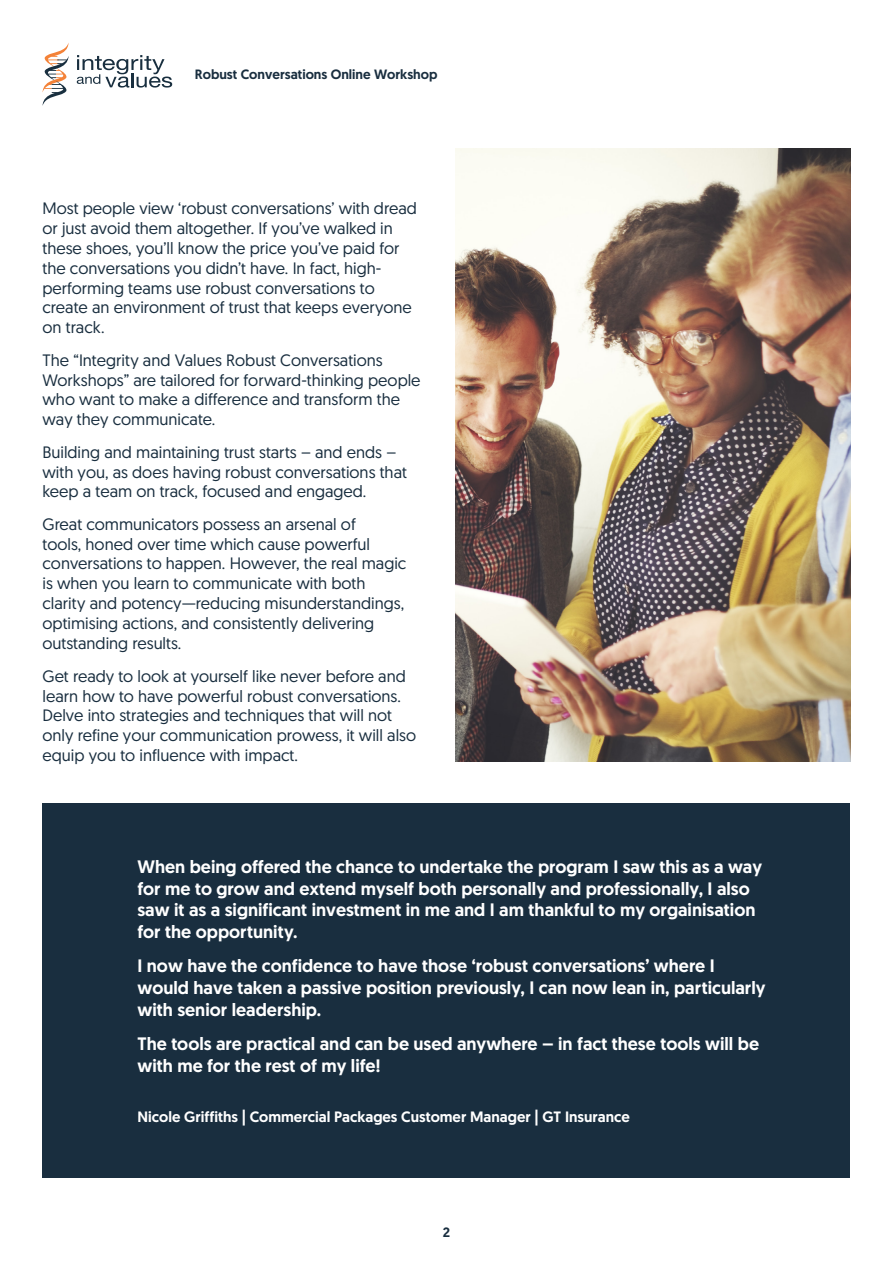
<style>
.page{position:relative;width:893px;height:1263px;background:#fff}
.page>*{position:absolute;margin:0;border:0;box-sizing:border-box;transform-origin:0 0}
.Bold_Text_-_White{font:500 18px/21.6px "Geomanist";color:#fff}
.Body{font:16.5px/19.8px "Geomanist";color:#192e3f}
.Bold_Text_-_White-2{font:500 15px "Geomanist";color:#fff}
.Small_Text{font:500 13.5px "Geomanist";color:#192e3f}
</style>
<div class="page">
<svg style="left:43px;top:43px;width:26px;height:62px"></svg>
<svg style="left:77px;top:55px;width:95px;height:33px"></svg>
<img style="left:455px;top:149px;width:395px;height:612px">
<div style="left:43px;top:804px;width:807px;height:374px;background:#192e3f"></div>
<p class="Small_Text" style="left:195px;top:66px;width:244px">Robust Conversations Online Workshop</p>
<p class="Body" style="left:43px;top:198px;width:376px">Most people view ‘robust conversations’ with dread or just avoid them altogether. If you’ve walked in these shoes, you’ll know the price you’ve paid for the conversations you didn’t have. In fact, high&shy;performing teams use robust conversations to create an environment of trust that keeps everyone on track.</p>
<p class="Body" style="left:43px;top:350px;width:380px">The “Integrity and Values Robust Conversations Workshops” are tailored for forward-thinking people who want to make a difference and transform the way they communicate.</p>
<p class="Body" style="left:43px;top:441px;width:366px">Building and maintaining trust starts – and ends – with you, as does having robust conversations that keep a team on track, focused and engaged.</p>
<p class="Body" style="left:43px;top:514px;width:365px">Great communicators possess an arsenal of<br>tools, honed over time which cause powerful conversations to happen. However, the real magic is when you learn to communicate with both clarity and potency—reducing misunderstandings, optimising actions, and consistently delivering outstanding results.</p>
<p class="Body" style="left:43px;top:665px;width:375px">Get ready to look at yourself like never before and learn how to have powerful robust conversations.<br>Delve into strategies and techniques that will not only refine your communication prowess, it will also equip you to influence with impact.</p>
<p class="Bold_Text_-_White" style="left:137px;top:856px;width:626px">When being offered the chance to undertake the program I saw this as a way for me to grow and extend myself both personally and professionally, I also saw it as a significant investment in me and I am thankful to my orgainisation for the opportunity.</p>
<p class="Bold_Text_-_White" style="left:137px;top:955px;width:630px">I now have the confidence to have those ‘robust conversations’ where I would have taken a passive position previously, I can now lean in, particularly with senior leadership.</p>
<p class="Bold_Text_-_White" style="left:137px;top:1033px;width:623px">The tools are practical and can be used anywhere – in fact these tools will be with me for the rest of my life!</p>
<p class="Bold_Text_-_White-2" style="left:137px;top:1107px;width:494px">Nicole Griffiths | Commercial Packages Customer Manager | GT Insurance</p>
<p class="Small_Text" style="left:443px;top:1223px;width:9px">2</p>
</div>
